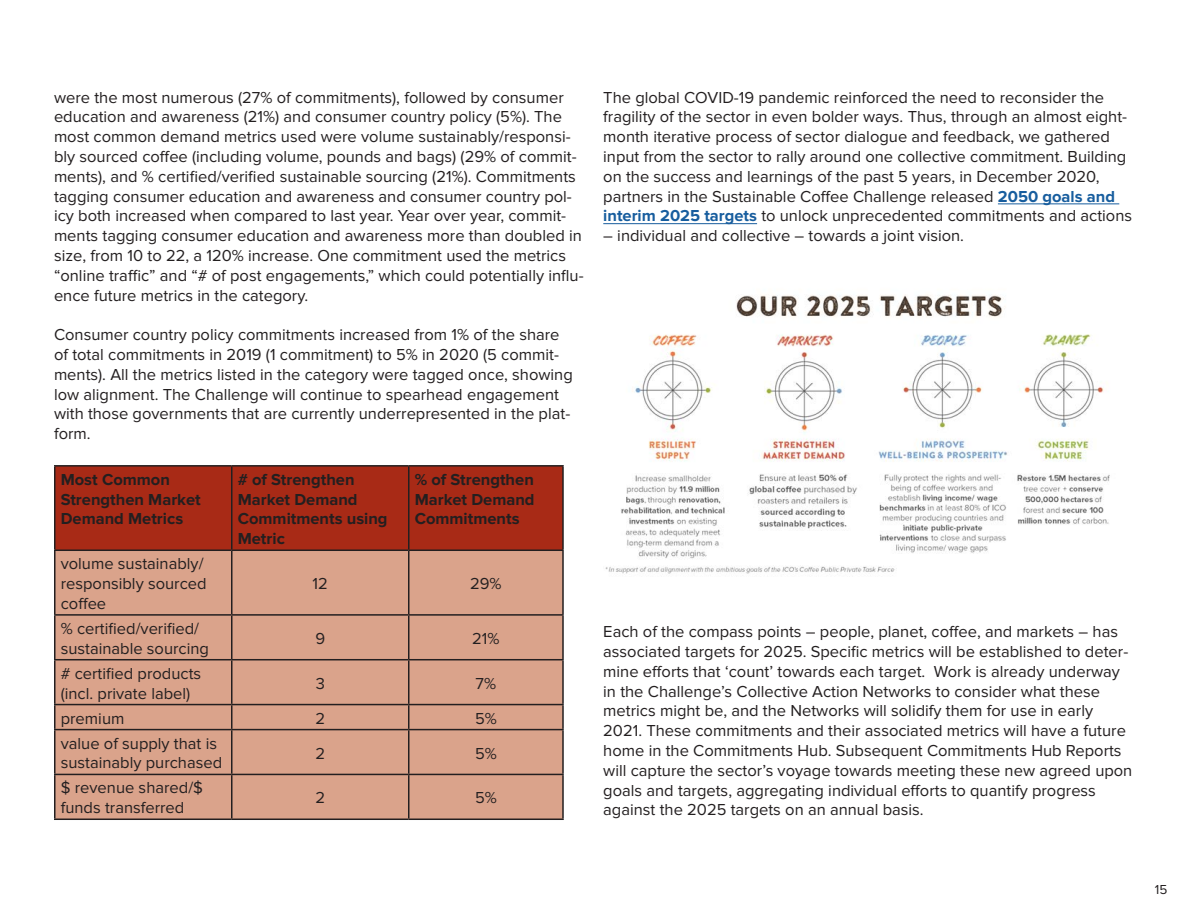
<style>
.page{position:relative;width:1188px;height:918px;background:#fff}
.page>*{position:absolute;margin:0;border:0;box-sizing:border-box;transform-origin:0 0}
.Paragraph_Style_1{font:16.5px/19.8px "Proxima Nova";color:#231f20}
.t1{font:700 16.5px/19.8px "Proxima Nova";color:#231f20}
.t2{font:13.5px "Proxima Nova";color:#231f20}
.s1{font-weight:700;color:#175d9e}
</style>
<div class="page">
<div style="left:56px;top:467px;width:506px;height:83px;background:#a82a16"></div>
<div style="left:56px;top:551px;width:506px;height:268px;background:#daa38b"></div>
<hr style="left:54px;top:465px;width:178px;height:2px;background:#231f20">
<hr style="left:54px;top:467px;width:2px;height:83px;background:#231f20">
<hr style="left:232px;top:465px;width:177px;height:2px;background:#231f20">
<hr style="left:231px;top:467px;width:1px;height:83px;background:#231f20">
<hr style="left:409px;top:465px;width:155px;height:2px;background:#231f20">
<hr style="left:408px;top:467px;width:2px;height:83px;background:#231f20">
<hr style="left:562px;top:467px;width:2px;height:83px;background:#231f20">
<hr style="left:54px;top:550px;width:178px;height:1px;background:#231f20">
<hr style="left:54px;top:551px;width:2px;height:63px;background:#231f20">
<hr style="left:232px;top:550px;width:177px;height:1px;background:#231f20">
<hr style="left:231px;top:551px;width:1px;height:63px;background:#231f20">
<hr style="left:409px;top:550px;width:155px;height:1px;background:#231f20">
<hr style="left:408px;top:551px;width:2px;height:63px;background:#231f20">
<hr style="left:562px;top:551px;width:2px;height:63px;background:#231f20">
<hr style="left:54px;top:614px;width:178px;height:2px;background:#231f20">
<hr style="left:54px;top:616px;width:2px;height:43px;background:#231f20">
<hr style="left:232px;top:614px;width:177px;height:2px;background:#231f20">
<hr style="left:231px;top:616px;width:1px;height:43px;background:#231f20">
<hr style="left:409px;top:614px;width:155px;height:2px;background:#231f20">
<hr style="left:408px;top:616px;width:2px;height:43px;background:#231f20">
<hr style="left:562px;top:616px;width:2px;height:43px;background:#231f20">
<hr style="left:54px;top:659px;width:178px;height:1px;background:#231f20">
<hr style="left:54px;top:660px;width:2px;height:44px;background:#231f20">
<hr style="left:232px;top:659px;width:177px;height:1px;background:#231f20">
<hr style="left:231px;top:660px;width:1px;height:44px;background:#231f20">
<hr style="left:409px;top:659px;width:155px;height:1px;background:#231f20">
<hr style="left:408px;top:660px;width:2px;height:44px;background:#231f20">
<hr style="left:562px;top:660px;width:2px;height:44px;background:#231f20">
<hr style="left:54px;top:704px;width:178px;height:1px;background:#231f20">
<hr style="left:54px;top:705px;width:2px;height:24px;background:#231f20">
<hr style="left:232px;top:704px;width:177px;height:1px;background:#231f20">
<svg style="left:231px;top:705px;width:1px;height:24px"></svg>
<hr style="left:409px;top:704px;width:155px;height:1px;background:#231f20">
<hr style="left:408px;top:705px;width:2px;height:24px;background:#231f20">
<hr style="left:562px;top:705px;width:2px;height:24px;background:#231f20">
<hr style="left:54px;top:729px;width:178px;height:1px;background:#231f20">
<hr style="left:54px;top:730px;width:2px;height:44px;background:#231f20">
<hr style="left:232px;top:729px;width:177px;height:1px;background:#231f20">
<hr style="left:231px;top:730px;width:1px;height:44px;background:#231f20">
<hr style="left:409px;top:729px;width:155px;height:1px;background:#231f20">
<hr style="left:408px;top:730px;width:2px;height:44px;background:#231f20">
<hr style="left:562px;top:730px;width:2px;height:44px;background:#231f20">
<hr style="left:54px;top:774px;width:178px;height:1px;background:#231f20">
<hr style="left:54px;top:775px;width:2px;height:44px;background:#231f20">
<hr style="left:232px;top:774px;width:177px;height:1px;background:#231f20">
<hr style="left:231px;top:775px;width:1px;height:44px;background:#231f20">
<hr style="left:409px;top:774px;width:155px;height:1px;background:#231f20">
<hr style="left:408px;top:775px;width:2px;height:44px;background:#231f20">
<hr style="left:562px;top:775px;width:2px;height:44px;background:#231f20">
<hr style="left:54px;top:819px;width:178px;height:1px;background:#231f20">
<hr style="left:232px;top:819px;width:177px;height:1px;background:#231f20">
<hr style="left:409px;top:819px;width:155px;height:1px;background:#231f20">
<hr style="left:998px;top:204px;width:121px;height:1px;background:#175d9e">
<hr style="left:603px;top:223px;width:154px;height:1px;background:#175d9e">
<img style="left:605px;top:294px;width:505px;height:280px">
<p class="Paragraph_Style_1" style="left:54px;top:88px;width:531px">were the most numerous (27% of commitments), followed by consumer education and awareness (21%) and consumer country policy (5%). The most common demand metrics used were volume sustainably/responsi&shy;bly sourced coffee (including volume, pounds and bags) (29% of commit&shy;ments), and % certified/verified sustainable sourcing (21%). Commitments tagging consumer education and awareness and consumer country pol&shy;icy both increased when compared to last year. Year over year, commit&shy;ments tagging consumer education and awareness more than doubled in size, from 10 to 22, a 120% increase. One commitment used the metrics “online traffic” and “# of post engagements,” which could potentially influ&shy;ence future metrics in the category.</p>
<p class="Paragraph_Style_1" style="left:54px;top:325px;width:520px">Consumer country policy commitments increased from 1% of the share of total commitments in 2019 (1 commitment) to 5% in 2020 (5 commit&shy;ments). All the metrics listed in the category were tagged once, showing low alignment. The Challenge will continue to spearhead engagement with those governments that are currently underrepresented in the plat&shy;form.</p>
<p class="t1" style="left:61px;top:470px;width:142px">Most Common<br>Strengthen Market<br>Demand Metrics</p>
<p class="t1" style="left:238px;top:470px;width:151px"># of Strengthen<br>Market Demand<br>Commitments using<br>Metric</p>
<p class="t1" style="left:415px;top:470px;width:121px;text-align:justify">% of Strengthen Market Demand Commitments</p>
<p class="Paragraph_Style_1" style="left:61px;top:554px;width:147px">volume sustainably/ responsibly sourced coffee</p>
<p class="Paragraph_Style_1" style="left:313px;top:574px;width:17px">12</p>
<p class="Paragraph_Style_1" style="left:470px;top:574px;width:33px">29%</p>
<p class="Paragraph_Style_1" style="left:61px;top:619px;width:150px">% certified/verified/ sustainable sourcing</p>
<p class="Paragraph_Style_1" style="left:315px;top:629px;width:11px">9</p>
<p class="Paragraph_Style_1" style="left:472px;top:629px;width:29px">21%</p>
<p class="Paragraph_Style_1" style="left:61px;top:664px;width:142px"># certified products (incl. private label)</p>
<p class="Paragraph_Style_1" style="left:316px;top:674px;width:11px">3</p>
<p class="Paragraph_Style_1" style="left:476px;top:674px;width:22px">7%</p>
<p class="Paragraph_Style_1" style="left:61px;top:708px;width:65px">premium</p>
<p class="Paragraph_Style_1" style="left:315px;top:708px;width:11px">2</p>
<p class="Paragraph_Style_1" style="left:475px;top:708px;width:23px">5%</p>
<p class="Paragraph_Style_1" style="left:61px;top:733px;width:163px">value of supply that is sustainably purchased</p>
<p class="Paragraph_Style_1" style="left:315px;top:743px;width:11px">2</p>
<p class="Paragraph_Style_1" style="left:475px;top:743px;width:23px">5%</p>
<p class="Paragraph_Style_1" style="left:61px;top:778px;width:144px">$ revenue shared/$ funds transferred</p>
<p class="Paragraph_Style_1" style="left:315px;top:788px;width:11px">2</p>
<p class="Paragraph_Style_1" style="left:475px;top:788px;width:23px">5%</p>
<p class="Paragraph_Style_1" style="left:603px;top:88px;width:530px">The global COVID-19 pandemic reinforced the need to reconsider the fragility of the sector in even bolder ways. Thus, through an almost eight&shy;month iterative process of sector dialogue and feedback, we gathered input from the sector to rally around one collective commitment. Building on the success and learnings of the past 5 years, in December 2020, partners in the Sustainable Coffee Challenge released <span class="s1">2050 goals and interim 2025 targets</span> to unlock unprecedented commitments and actions</p>
<p class="Paragraph_Style_1" style="left:603px;top:226px;width:362px">– individual and collective – towards a joint vision.</p>
<p class="Paragraph_Style_1" style="left:603px;top:622px;width:531px">Each of the compass points – people, planet, coffee, and markets – has associated targets for 2025. Specific metrics will be established to deter&shy;mine efforts that ‘count’ towards each target. Work is already underway in the Challenge’s Collective Action Networks to consider what these metrics might be, and the Networks will solidify them for use in early 2021. These commitments and their associated metrics will have a future home in the Commitments Hub. Subsequent Commitments Hub Reports will capture the sector’s voyage towards meeting these new agreed upon goals and targets, aggregating individual efforts to quantify progress against the 2025 targets on an annual basis.</p>
<p class="t2" style="left:1155px;top:882px;width:14px">15</p>
</div>
